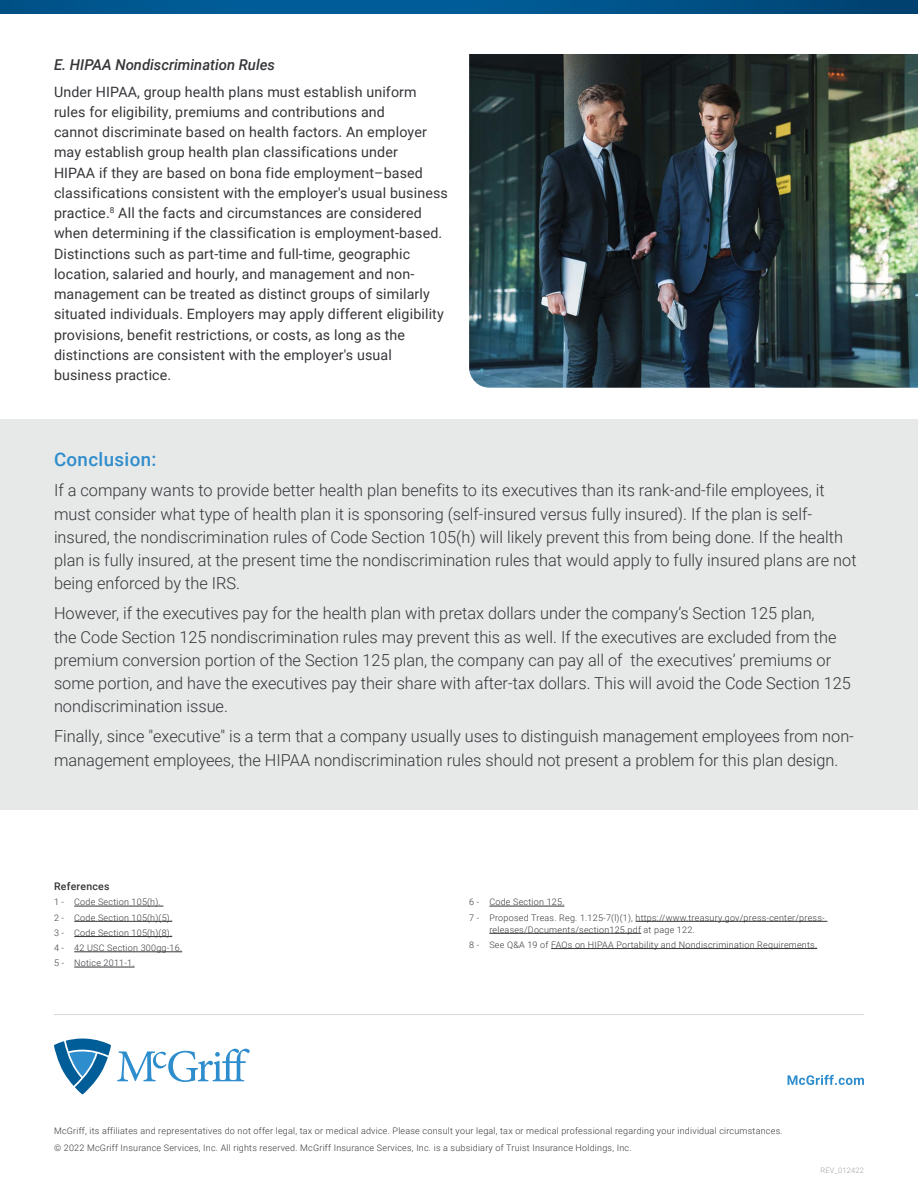
<style>
.page{position:relative;width:918px;height:1188px;background:#fff}
.page>*{position:absolute;margin:0;border:0;box-sizing:border-box;transform-origin:0 0}
.t1{font:500 18.75px "Roboto";letter-spacing:.02em;color:#2e8dcd}
.t2{font:300 16.5px/23.2px "Roboto";color:#353639}
.t3{font:italic 500 15px "Roboto";color:#353639}
.t4{font:14.25px/20.2px "Roboto";letter-spacing:.01em;color:#353639}
.t5{font:500 10.5px "Roboto";letter-spacing:.025em;color:#353639}
.t6{font:300 9px/15.3px "Roboto";letter-spacing:.025em;color:#353639}
.t7{font:300 7.5px "Roboto";letter-spacing:.025em;color:#a2a1a3}
</style>
<div class="page">
<div style="left:0;top:419px;width:918px;height:391px;background:#e7e8e8"></div>
<svg style="left:0;top:0;width:918px;height:14px;background:#00548b"></svg>
<svg style="left:117px;top:1049px;width:133px;height:33px"></svg>
<svg style="left:54px;top:1039px;width:57px;height:55px"></svg>
<svg style="left:788px;top:1075px;width:76px;height:10px"></svg>
<hr style="left:54px;top:1014px;width:810px;height:1px;background:#d4d6d7">
<hr style="left:74px;top:906px;width:89px;height:1px;background:#353639">
<hr style="left:74px;top:921px;width:98px;height:1px;background:#353639">
<hr style="left:74px;top:936px;width:98px;height:1px;background:#353639">
<hr style="left:74px;top:952px;width:108px;height:1px;background:#353639">
<hr style="left:74px;top:967px;width:61px;height:1px;background:#353639">
<hr style="left:489px;top:906px;width:76px;height:1px;background:#353639">
<hr style="left:636px;top:921px;width:191px;height:1px;background:#353639">
<hr style="left:489px;top:933px;width:152px;height:1px;background:#353639">
<hr style="left:551px;top:948px;width:266px;height:1px;background:#353639">
<img style="left:469px;top:54px;width:449px;height:334px">
<p class="t3" style="left:54px;top:54px;width:223px">E. HIPAA Nondiscrimination Rules</p>
<p class="t4" style="left:54px;top:81px;width:395px">Under HIPAA, group health plans must establish uniform rules for eligibility, premiums and contributions and<br>cannot discriminate based on health factors. An employer may establish group health plan classifications under<br>HIPAA if they are based on bona fide employment–based classifications consistent with the employer's usual business practice.<sup>8</sup> All the facts and circumstances are considered when determining if the classification is employment-based.<br>Distinctions such as part-time and full-time, geographic location, salaried and hourly, and management and non&shy;management can be treated as distinct groups of similarly situated individuals. Employers may apply different eligibility provisions, benefit restrictions, or costs, as long as the distinctions are consistent with the employer's usual business practice.</p>
<p class="t1" style="left:54px;top:447px;width:104px">Conclusion:</p>
<p class="t2" style="left:54px;top:478px;width:804px">If a company wants to provide better health plan benefits to its executives than its rank-and-file employees, it must consider what type of health plan it is sponsoring (self-insured versus fully insured). If the plan is self&shy;insured, the nondiscrimination rules of Code Section 105(h) will likely prevent this from being done. If the health plan is fully insured, at the present time the nondiscrimination rules that would apply to fully insured plans are not being enforced by the IRS.</p>
<p class="t2" style="left:54px;top:601px;width:798px">However, if the executives pay for the health plan with pretax dollars under the company’s Section 125 plan,<br>the Code Section 125 nondiscrimination rules may prevent this as well. If the executives are excluded from the premium conversion portion of the Section 125 plan, the company can pay all of the executives’ premiums or some portion, and have the executives pay their share with after-tax dollars. This will avoid the Code Section 125 nondiscrimination issue.</p>
<p class="t2" style="left:54px;top:724px;width:801px">Finally, since "executive" is a term that a company usually uses to distinguish management employees from non&shy;management employees, the HIPAA nondiscrimination rules should not present a problem for this plan design.</p>
<p class="t5" style="left:54px;top:879px;width:57px">References</p>
<p class="t6" style="left:54px;top:894px;width:130px">1 - Code Section 105(h).<br>2 - Code Section 105(h)(5).<br>3 - Code Section 105(h)(8).<br>4 - 42 USC Section 300gg-16.<br>5 - Notice 2011-1.</p>
<p class="t6" style="left:469px;top:894px;width:357px">6 - Code Section 125.<br>7 - Proposed Treas. Reg. 1.125-7(l)(1), https://www.treasury.gov/press-center/press-</p>
<p class="t6" style="left:469px;top:921px;width:350px;text-indent:20px">releases/Documents/section125.pdf at page 122.<br>8 - See Q&amp;A 19 of FAQs on HIPAA Portability and Nondiscrimination Requirements.</p>
<p class="t6" style="left:54px;top:1122px;width:730px;line-height:16.8px">McGriff, its affiliates and representatives do not offer legal, tax or medical advice. Please consult your legal, tax or medical professional regarding your individual circumstances. © 2022 McGriff Insurance Services, Inc. All rights reserved. McGriff Insurance Services, Inc. is a subsidiary of Truist Insurance Holdings, Inc.</p>
<p class="t7" style="left:820px;top:1165px;width:45px">REV_012422</p>
</div>
